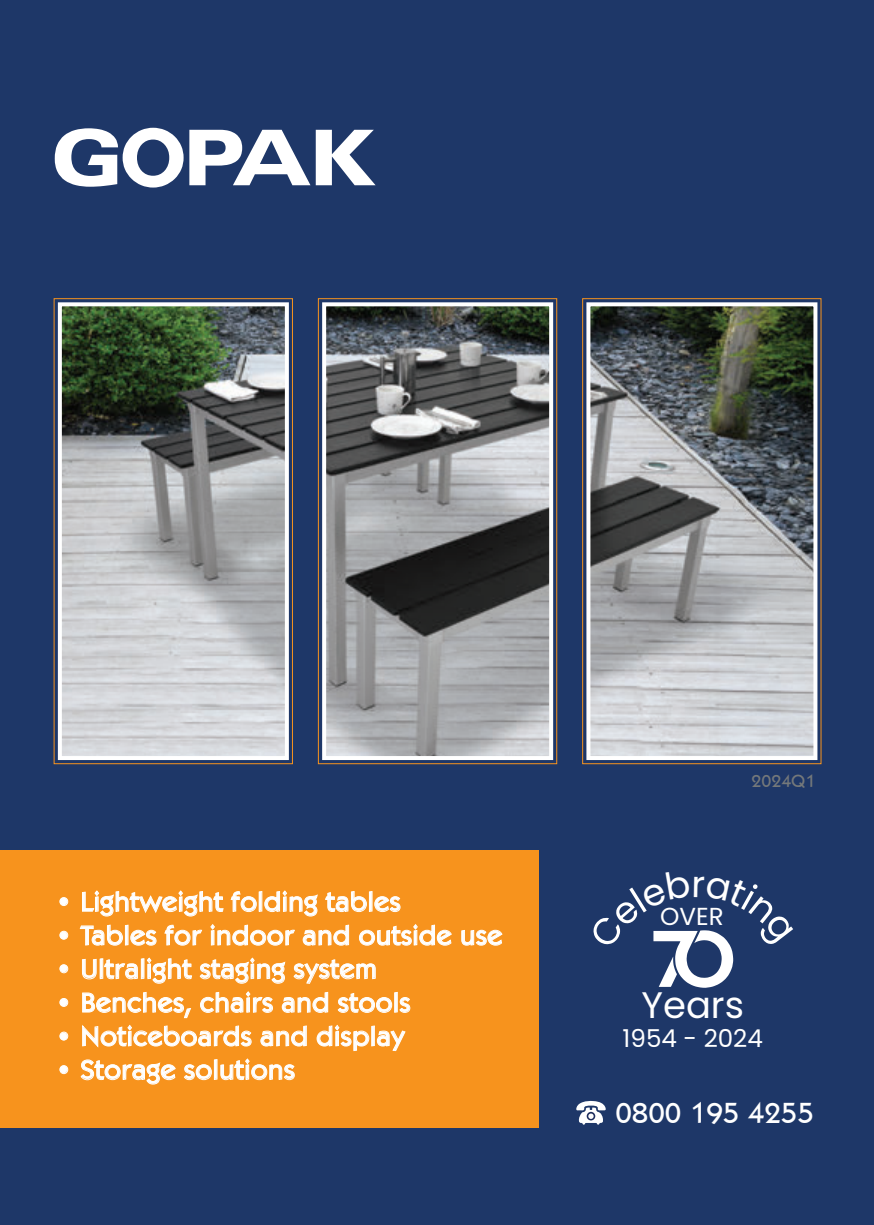
<style>
.page{position:relative;width:874px;height:1225px;background:#fff}
.page>*{position:absolute;margin:0;border:0;box-sizing:border-box;transform-origin:0 0}
.t1{font:36.8px "Poppins";color:#fff}
.t2{font:30px "Kabob";color:#fff}
.t3{font:28px "Kabob";color:#fff}
.t4{font:24.6px "Poppins";color:#fff}
.t5{font:18px "Kabob";color:#74787a}
</style>
<div class="page">
<div style="left:0;top:0;width:873px;height:1225px;background:#1e3768"></div>
<img style="left:591px;top:307px;width:221px;height:448px">
<img style="left:63px;top:307px;width:221px;height:448px">
<img style="left:327px;top:307px;width:221px;height:448px">
<div style="left:58px;top:302px;width:231px;height:458px;border:4px solid #fff"></div>
<div style="left:322px;top:302px;width:231px;height:458px;border:4px solid #fff"></div>
<div style="left:586px;top:302px;width:231px;height:458px;border:4px solid #fff"></div>
<div style="left:0;top:850px;width:538px;height:277px;background:#f7931d"></div>
<svg style="left:189px;top:130px;width:186px;height:55px"></svg>
<svg style="left:55px;top:128px;width:128px;height:59px"></svg>
<svg style="left:59px;top:897px;width:9px;height:9px"></svg>
<svg style="left:82px;top:890px;width:141px;height:26px"></svg>
<svg style="left:230px;top:891px;width:27px;height:21px"></svg>
<div style="left:259px;top:891px;width:3px;height:20px;border:1px solid #fff"></div>
<svg style="left:264px;top:890px;width:54px;height:26px"></svg>
<svg style="left:325px;top:891px;width:42px;height:21px"></svg>
<div style="left:369px;top:891px;width:3px;height:20px;border:1px solid #fff"></div>
<svg style="left:374px;top:896px;width:26px;height:16px"></svg>
<svg style="left:59px;top:930px;width:9px;height:9px"></svg>
<svg style="left:80px;top:924px;width:43px;height:21px"></svg>
<div style="left:125px;top:925px;width:3px;height:20px;border:1px solid #fff"></div>
<svg style="left:130px;top:929px;width:26px;height:16px"></svg>
<svg style="left:164px;top:924px;width:38px;height:21px"></svg>
<svg style="left:210px;top:924px;width:85px;height:21px"></svg>
<svg style="left:302px;top:924px;width:47px;height:21px"></svg>
<svg style="left:359px;top:924px;width:92px;height:21px"></svg>
<svg style="left:461px;top:929px;width:41px;height:16px"></svg>
<svg style="left:59px;top:964px;width:9px;height:9px"></svg>
<svg style="left:82px;top:959px;width:15px;height:20px"></svg>
<svg style="left:104px;top:959px;width:34px;height:20px"></svg>
<div style="left:141px;top:958px;width:3px;height:21px;border:1px solid #fff"></div>
<svg style="left:147px;top:957px;width:45px;height:26px"></svg>
<svg style="left:199px;top:957px;width:86px;height:26px"></svg>
<svg style="left:293px;top:959px;width:82px;height:25px"></svg>
<svg style="left:59px;top:998px;width:9px;height:9px"></svg>
<svg style="left:82px;top:992px;width:109px;height:26px"></svg>
<svg style="left:200px;top:991px;width:73px;height:22px"></svg>
<svg style="left:282px;top:991px;width:46px;height:22px"></svg>
<svg style="left:337px;top:993px;width:55px;height:20px"></svg>
<div style="left:394px;top:992px;width:3px;height:20px;border:1px solid #fff"></div>
<svg style="left:399px;top:997px;width:11px;height:16px"></svg>
<svg style="left:59px;top:1031px;width:9px;height:9px"></svg>
<svg style="left:82px;top:1024px;width:169px;height:23px"></svg>
<svg style="left:260px;top:1025px;width:47px;height:21px"></svg>
<svg style="left:316px;top:1024px;width:53px;height:27px"></svg>
<svg style="left:376px;top:1030px;width:29px;height:21px"></svg>
<svg style="left:59px;top:1065px;width:9px;height:9px"></svg>
<svg style="left:80px;top:1059px;width:96px;height:25px"></svg>
<svg style="left:184px;top:1064px;width:28px;height:16px"></svg>
<div style="left:214px;top:1059px;width:3px;height:20px;border:1px solid #fff"></div>
<svg style="left:220px;top:1058px;width:75px;height:22px"></svg>
<svg style="left:576px;top:1100px;width:29px;height:25px"></svg>
<div style="left:582px;top:298px;width:238px;height:466px;border:1px solid #f7931d"></div>
<div style="left:318px;top:298px;width:238px;height:466px;border:1px solid #f7931d"></div>
<div style="left:54px;top:298px;width:238px;height:466px;border:1px solid #f7931d"></div>
<svg style="left:653px;top:930px;width:81px;height:58px"></svg>
<p class="t3" style="left:56px;top:885px;width:347px">• Lightweight folding tables</p>
<p class="t3" style="left:56px;top:919px;width:448px">• Tables for indoor and outside use</p>
<p class="t3" style="left:56px;top:952px;width:323px">• Ultralight staging system</p>
<p class="t3" style="left:56px;top:986px;width:356px">• Benches, chairs and stools</p>
<p class="t3" style="left:56px;top:1020px;width:350px">• Noticeboards and display</p>
<p class="t3" style="left:56px;top:1053px;width:241px">• Storage solutions</p>
<p class="t5" style="left:751px;top:770px;width:65px">2024Q1</p>
<p class="t4" style="left:659px;top:902px;width:65px">OVER</p>
<h1 class="t1" style="left:641px;top:983px;width:104px">Years</h1>
<p class="t4" style="left:622px;top:1024px;width:142px">1954 - 2024</p>
<p class="t2" style="left:615px;top:1096px;width:200px">0800 195 4255</p>
</div>
